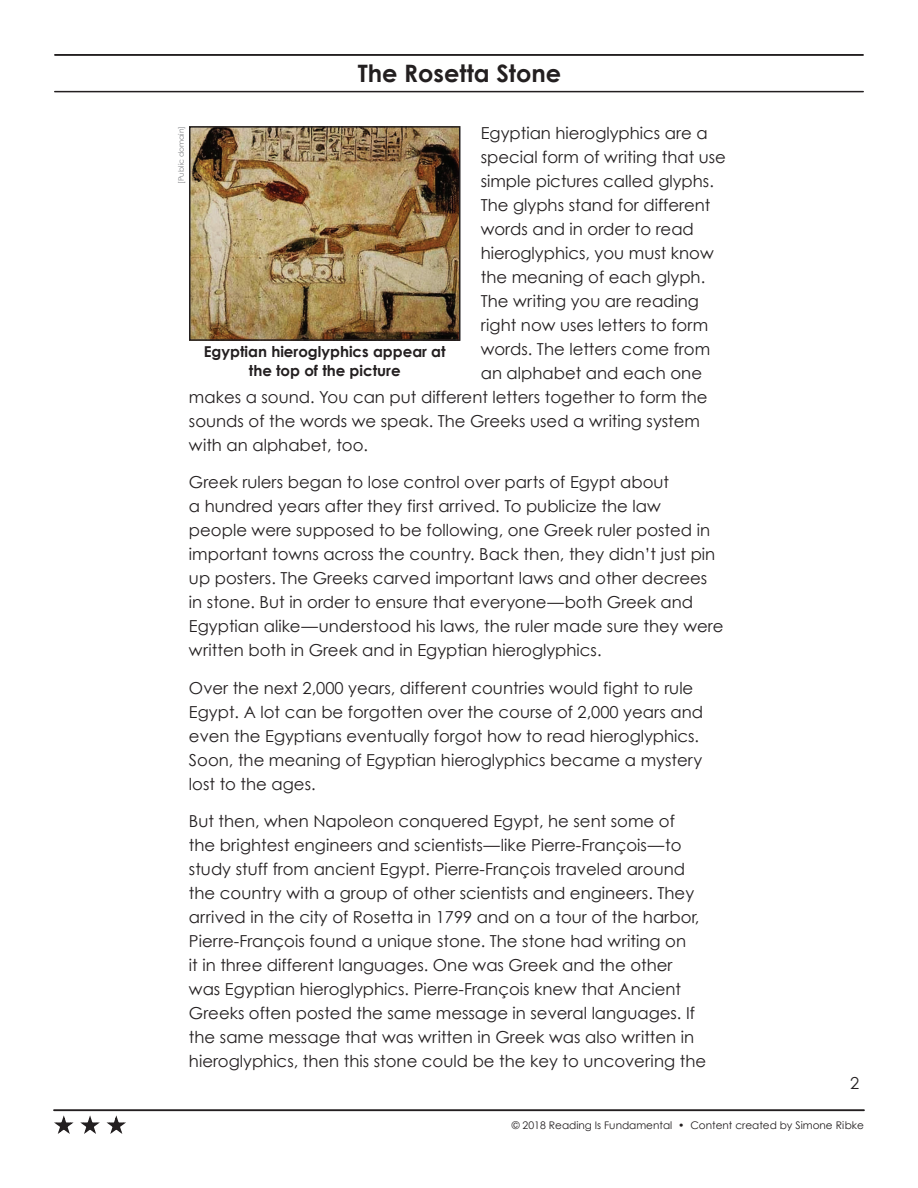
<style>
.page{position:relative;width:918px;height:1188px;background:#fff}
.page>*{position:absolute;margin:0;border:0;box-sizing:border-box;transform-origin:0 0}
.t1{font:700 24px "Century Gothic";color:#231f20}
.t2{font:16.5px/24px "Century Gothic";color:#231f20}
.t3{font:700 15px/19.5px "Century Gothic";color:#231f20;text-align:center}
.t4{font:10.5px "Century Gothic";color:#231f20}
.t5{font:7.5px "Century Gothic";color:#808285}
</style>
<div class="page">
<hr style="left:54px;top:1109px;width:810px;height:2px;background:#231f20">
<svg style="left:54px;top:1116px;width:72px;height:18px"></svg>
<hr style="left:55px;top:54px;width:808px;height:2px;background:#231f20">
<hr style="left:55px;top:91px;width:808px;height:1px;background:#231f20">
<img style="left:192px;top:129px;width:265px;height:209px">
<div style="left:189px;top:126px;width:271px;height:215px;border:2px solid #231f20"></div>
<h1 class="t1" style="left:358px;top:58px;width:205px">The Rosetta Stone</h1>
<p class="t2" style="left:481px;top:120px;width:228px">Egyptian hieroglyphics are a</p>
<p class="t2" style="left:481px;top:144px;width:247px">special form of writing that use</p>
<p class="t2" style="left:481px;top:168px;width:235px">simple pictures called glyphs.</p>
<p class="t2" style="left:481px;top:192px;width:231px">The glyphs stand for different</p>
<p class="t2" style="left:481px;top:216px;width:215px">words and in order to read</p>
<p class="t2" style="left:481px;top:240px;width:235px">hieroglyphics, you must know</p>
<p class="t2" style="left:481px;top:264px;width:226px">the meaning of each glyph.</p>
<p class="t2" style="left:481px;top:288px;width:220px">The writing you are reading</p>
<p class="t2" style="left:481px;top:312px;width:229px">right now uses letters to form</p>
<p class="t2" style="left:481px;top:336px;width:231px">words. The letters come from</p>
<p class="t2" style="left:481px;top:360px;width:223px">an alphabet and each one</p>
<p class="t2" style="left:189px;top:384px;width:520px">makes a sound. You can put different letters together to form the</p>
<p class="t2" style="left:189px;top:408px;width:513px">sounds of the words we speak. The Greeks used a writing system</p>
<p class="t2" style="left:189px;top:432px;width:181px">with an alphabet, too.</p>
<p class="t2" style="left:189px;top:470px;width:536px">Greek rulers began to lose control over parts of Egypt about<br>a hundred years after they first arrived. To publicize the law<br>people were supposed to be following, one Greek ruler posted in important towns across the country. Back then, they didn’t just pin up posters. The Greeks carved important laws and other decrees in stone. But in order to ensure that everyone—both Greek and Egyptian alike—understood his laws, the ruler made sure they were written both in Greek and in Egyptian hieroglyphics.</p>
<p class="t2" style="left:189px;top:675px;width:516px">Over the next 2,000 years, different countries would fight to rule Egypt. A lot can be forgotten over the course of 2,000 years and even the Egyptians eventually forgot how to read hieroglyphics.<br>Soon, the meaning of Egyptian hieroglyphics became a mystery lost to the ages.</p>
<p class="t2" style="left:189px;top:809px;width:519px">But then, when Napoleon conquered Egypt, he sent some of<br>the brightest engineers and scientists—like Pierre-François—to study stuff from ancient Egypt. Pierre-François traveled around the country with a group of other scientists and engineers. They arrived in the city of Rosetta in 1799 and on a tour of the harbor, Pierre-François found a unique stone. The stone had writing on<br>it in three different languages. One was Greek and the other was Egyptian hieroglyphics. Pierre-François knew that Ancient Greeks often posted the same message in several languages. If the same message that was written in Greek was also written in hieroglyphics, then this stone could be the key to uncovering the</p>
<p class="t5" style="left:177px;top:184px;width:59px;rotate:-90deg">[Public domain]</p>
<p class="t3" style="left:204px;top:341px;width:243px">Egyptian hieroglyphics appear at the top of the picture</p>
<p class="t2" style="left:850px;top:1070px;width:11px">2</p>
<p class="t4" style="left:512px;top:1118px;width:354px">© 2018 Reading Is Fundamental • Content created by Simone Ribke</p>
</div>
